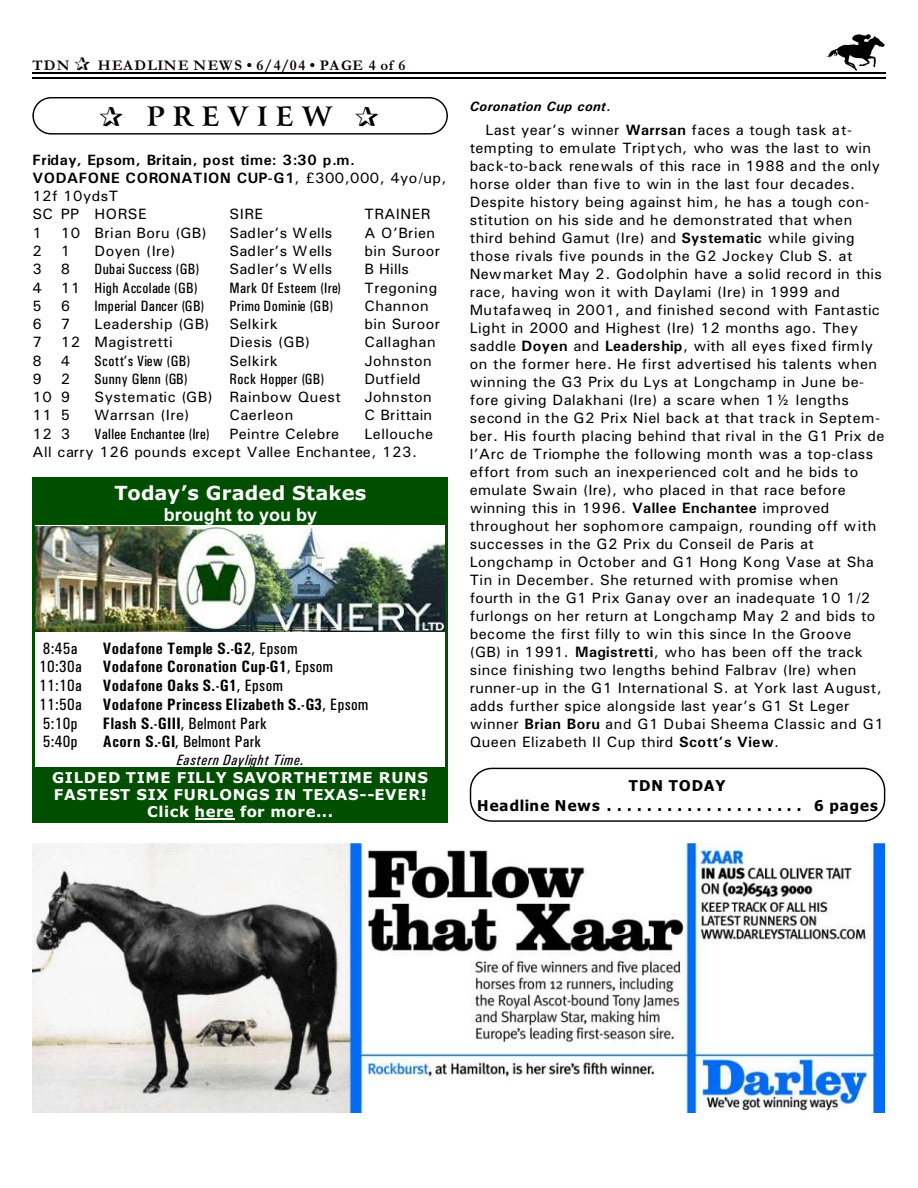
<style>
.page{position:relative;width:918px;height:1188px;background:#fff}
.page>*{position:absolute;margin:0;border:0;box-sizing:border-box;transform-origin:0 0}
.t1{font:700 27px "Arrus BT";letter-spacing:.3em;color:#000}
.t2{font:700 19.5px "Verdana";letter-spacing:.01em;color:#fff}
.t3{font:700 18px "Arial";color:#fff}
.t4{font:700 16.5px "Univers Condensed";letter-spacing:.025em;color:#000}
.t5{font:16.5px "Univers Condensed";letter-spacing:.02em;color:#000}
.t6{font:15px/18px "Univers";letter-spacing:.03em;color:#000}
.t7{font:15px "Univers Condensed";letter-spacing:.03em;color:#000}
.t8{font:700 15px/18.3px "Univers";letter-spacing:.04em;color:#000}
.t9{font:700 15px/17px "Verdana";letter-spacing:.05em;color:#fff;text-align:center}
.t10{font:15px "Univers";letter-spacing:.01em;color:#000}
.t11{font:700 15px/20px "Tahoma";letter-spacing:.07em;color:#000;text-align:center}
.t12{font:700 15px "Garamond";letter-spacing:.085em;color:#0f0000}
.t13{font:italic 15px "Univers Condensed";letter-spacing:.04em;color:#000}
.t14{font:italic 700 13.5px "Univers";letter-spacing:.025em;color:#000}
.s1{color:#001400}
.s2{font-weight:400}
.s3{font-family:"Univers"}
.s4{font-weight:700}
</style>
<div class="page">
<img style="left:826px;top:34px;width:59px;height:36px">
<hr style="left:32px;top:72px;width:853px;height:1px;background:#000">
<hr style="left:32px;top:77px;width:853px;height:2px;background:#000">
<img style="left:32px;top:844px;width:852px;height:268px">
<div style="left:32px;top:97px;width:416px;height:38px;border:1px solid #000;border-radius:18px"></div>
<img style="left:35px;top:527px;width:410px;height:105px">
<div style="left:35px;top:480px;width:410px;height:44px;background:#004f00"></div>
<div style="left:35px;top:767px;width:410px;height:53px;background:#004f00"></div>
<hr style="left:195px;top:819px;width:40px;height:1px;background:#fff">
<hr style="left:32px;top:477px;width:3px;height:346px;background:#004f00">
<hr style="left:445px;top:477px;width:3px;height:346px;background:#004f00">
<hr style="left:32px;top:477px;width:416px;height:3px;background:#004f00">
<hr style="left:32px;top:820px;width:416px;height:3px;background:#004f00">
<div style="left:470px;top:768px;width:415px;height:54px;border:1px solid #000;border-radius:22px"></div>
<p class="t12" style="left:32px;top:60px;width:39px">TDN</p>
<p class="t12" style="left:98px;top:60px;width:309px">HEADLINE NEWS • 6/4/04 • PAGE 4 of <span class="s1">6</span></p>
<h1 class="t1" style="left:147px;top:105px;width:187px">PREVIEW</h1>
<p class="t8" style="left:32px;top:152px;width:416px">Friday, Epsom, Britain, post time: 3:30 p.m.<br>VODAFONE CORONATION CUP-G1<span class="s2">, £300,000, 4yo/up,<br>12f 10ydsT<br>SC PP HORSE</span></p>
<p class="t6" style="left:230px;top:207px;width:35px">SIRE</p>
<p class="t6" style="left:364px;top:207px;width:68px">TRAINER</p>
<p class="t6" style="left:32px;top:225px;width:11px">1</p>
<p class="t6" style="left:61px;top:225px;width:148px">10 Brian Boru (GB)</p>
<p class="t10" style="left:230px;top:227px;width:104px">Sadler’s Wells</p>
<p class="t6" style="left:364px;top:225px;width:72px">A O’Brien</p>
<p class="t6" style="left:32px;top:243px;width:11px">2</p>
<p class="t6" style="left:61px;top:243px;width:11px">1</p>
<p class="t6" style="left:94px;top:243px;width:82px">Doyen (Ire)</p>
<p class="t10" style="left:230px;top:246px;width:104px">Sadler’s Wells</p>
<p class="t6" style="left:364px;top:243px;width:77px">bin Suroor</p>
<p class="t6" style="left:32px;top:261px;width:11px">3</p>
<p class="t6" style="left:61px;top:261px;width:11px">8</p>
<p class="t7" style="left:94px;top:264px;width:106px">Dubai Success (GB)</p>
<p class="t10" style="left:230px;top:264px;width:104px">Sadler’s Wells</p>
<p class="t6" style="left:364px;top:261px;width:46px">B Hills</p>
<p class="t6" style="left:32px;top:280px;width:11px">4</p>
<p class="t7" style="left:61px;top:282px;width:138px"><span class="s3">11</span> High Accolade (GB)</p>
<p class="t7" style="left:230px;top:282px;width:113px">Mark Of Esteem (Ire)</p>
<p class="t6" style="left:364px;top:280px;width:74px">Tregoning</p>
<p class="t6" style="left:32px;top:298px;width:11px">5</p>
<p class="t6" style="left:61px;top:298px;width:11px">6</p>
<p class="t7" style="left:94px;top:300px;width:111px">Imperial Dancer (GB)</p>
<p class="t7" style="left:230px;top:300px;width:105px">Primo Dominie (GB)</p>
<p class="t6" style="left:364px;top:298px;width:66px">Channon</p>
<p class="t6" style="left:32px;top:316px;width:11px">6</p>
<p class="t6" style="left:61px;top:316px;width:11px">7</p>
<p class="t6" style="left:94px;top:316px;width:117px">Leadership (GB)</p>
<p class="t6" style="left:230px;top:316px;width:50px">Selkirk</p>
<p class="t6" style="left:364px;top:316px;width:77px">bin Suroor</p>
<p class="t6" style="left:32px;top:334px;width:11px">7</p>
<p class="t6" style="left:61px;top:334px;width:114px">12 Magistretti</p>
<p class="t6" style="left:230px;top:334px;width:82px">Diesis (GB)</p>
<p class="t6" style="left:364px;top:334px;width:73px">Callaghan</p>
<p class="t6" style="left:32px;top:353px;width:11px">8</p>
<p class="t6" style="left:61px;top:353px;width:11px">4</p>
<p class="t7" style="left:94px;top:355px;width:97px">Scott’s View (GB)</p>
<p class="t6" style="left:230px;top:353px;width:50px">Selkirk</p>
<p class="t6" style="left:364px;top:353px;width:69px">Johnston</p>
<p class="t6" style="left:32px;top:371px;width:11px">9</p>
<p class="t6" style="left:61px;top:371px;width:11px">2</p>
<p class="t7" style="left:94px;top:374px;width:95px">Sunny Glenn (GB)</p>
<p class="t7" style="left:230px;top:374px;width:96px">Rock Hopper (GB)</p>
<p class="t10" style="left:364px;top:374px;width:58px">Dutfield</p>
<p class="t6" style="left:32px;top:389px;width:39px">10 9</p>
<p class="t6" style="left:94px;top:389px;width:248px">Systematic (GB) Rainbow Quest</p>
<p class="t6" style="left:364px;top:389px;width:69px">Johnston</p>
<p class="t6" style="left:32px;top:408px;width:39px">11 5</p>
<p class="t6" style="left:94px;top:408px;width:97px">Warrsan (Ire)</p>
<p class="t6" style="left:230px;top:408px;width:65px">Caerleon</p>
<p class="t10" style="left:364px;top:410px;width:69px">C Brittain</p>
<p class="t6" style="left:32px;top:426px;width:39px">12 3</p>
<p class="t7" style="left:94px;top:428px;width:117px">Vallee Enchantee (Ire)</p>
<p class="t6" style="left:230px;top:426px;width:111px">Peintre Celebre</p>
<p class="t6" style="left:32px;top:426px;width:402px;text-indent:332px">Lellouche<br>All carry 126 pounds except Vallee Enchantee, 123.</p>
<h2 class="t2" style="left:114px;top:485px;width:253px">Today’s Graded Stakes</h2>
<p class="t3" style="left:164px;top:507px;width:155px">brought to you by</p>
<p class="t5" style="left:43px;top:642px;width:36px">8:45a</p>
<p class="t4" style="left:103px;top:642px;width:196px">Vodafone Temple S.-G2<span class="s2">, Epsom</span></p>
<p class="t5" style="left:39px;top:661px;width:44px">10:30a</p>
<p class="t4" style="left:103px;top:661px;width:232px">Vodafone Coronation Cup-G1<span class="s2">, Epsom</span></p>
<p class="t5" style="left:39px;top:680px;width:44px">11:10a</p>
<p class="t4" style="left:103px;top:680px;width:182px">Vodafone Oaks S.-G1<span class="s2">, Epsom</span></p>
<p class="t5" style="left:39px;top:699px;width:44px">11:50a</p>
<p class="t4" style="left:103px;top:699px;width:267px">Vodafone Princess Elizabeth S.-G3<span class="s2">, Epsom</span></p>
<p class="t5" style="left:43px;top:717px;width:36px">5:10p</p>
<p class="t4" style="left:103px;top:717px;width:165px">Flash S.-GIII<span class="s2">, Belmont Park</span></p>
<p class="t5" style="left:43px;top:736px;width:36px">5:40p</p>
<p class="t5" style="left:103px;top:736px;width:160px"><span class="s4">Acorn S.-GI</span>, Belmont Park</p>
<p class="t13" style="left:177px;top:755px;width:129px">Eastern Daylight Time.</p>
<p class="t9" style="left:52px;top:770px;width:378px">GILDED TIME FILLY SAVORTHETIME RUNS<br>FASTEST SIX FURLONGS IN TEXAS--EVER!<br>Click here for more...</p>
<p class="t14" style="left:470px;top:101px;width:143px">Coronation Cup cont.</p>
<p class="t6" style="left:470px;top:123px;width:416px;text-indent:16px">Last year’s winner <span class="s4">Warrsan</span> faces a tough task at&shy;tempting to emulate Triptych, who was the last to win back-to-back renewals of this race in 1988 and the only horse older than five to win in the last four decades.<br>Despite history being against him, he has a tough con&shy;stitution on his side and he demonstrated that when third behind Gamut (Ire) and <span class="s4">Systematic</span> while giving those rivals five pounds in the G2 Jockey Club S. at Newmarket May 2. Godolphin have a solid record in this race, having won it with Daylami (Ire) in 1999 and Mutafaweq in 2001, and finished second with Fantastic Light in 2000 and Highest (Ire) 12 months ago. They saddle <span class="s4">Doyen</span> and <span class="s4">Leadership</span>, with all eyes fixed firmly on the former here. He first advertised his talents when winning the G3 Prix du Lys at Longchamp in June be&shy;fore giving Dalakhani (Ire) a scare when 1½ lengths second in the G2 Prix Niel back at that track in Septem&shy;ber. His fourth placing behind that rival in the G1 Prix de l’Arc de Triomphe the following month was a top-class effort from such an inexperienced colt and he bids to emulate Swain (Ire), who placed in that race before winning this in 1996. <span class="s4">Vallee Enchantee</span> improved throughout her sophomore campaign, rounding off with successes in the G2 Prix du Conseil de Paris at Longchamp in October and G1 Hong Kong Vase at Sha Tin in December. She returned with promise when fourth in the G1 Prix Ganay over an inadequate 10 1/2 furlongs on her return at Longchamp May 2 and bids to become the first filly to win this since In the Groove (GB) in 1991. <span class="s4">Magistretti</span>, who has been off the track since finishing two lengths behind Falbrav (Ire) when runner-up in the G1 International S. at York last August, adds further spice alongside last year’s G1 St Leger winner <span class="s4">Brian Boru</span> and G1 Dubai Sheema Classic and G1<br>Queen Elizabeth II Cup third <span class="s4">Scott’s View</span>.</p>
<p class="t11" style="left:477px;top:777px;width:402px">TDN TODAY<br>Headline News .................... 6 pages</p>
</div>
